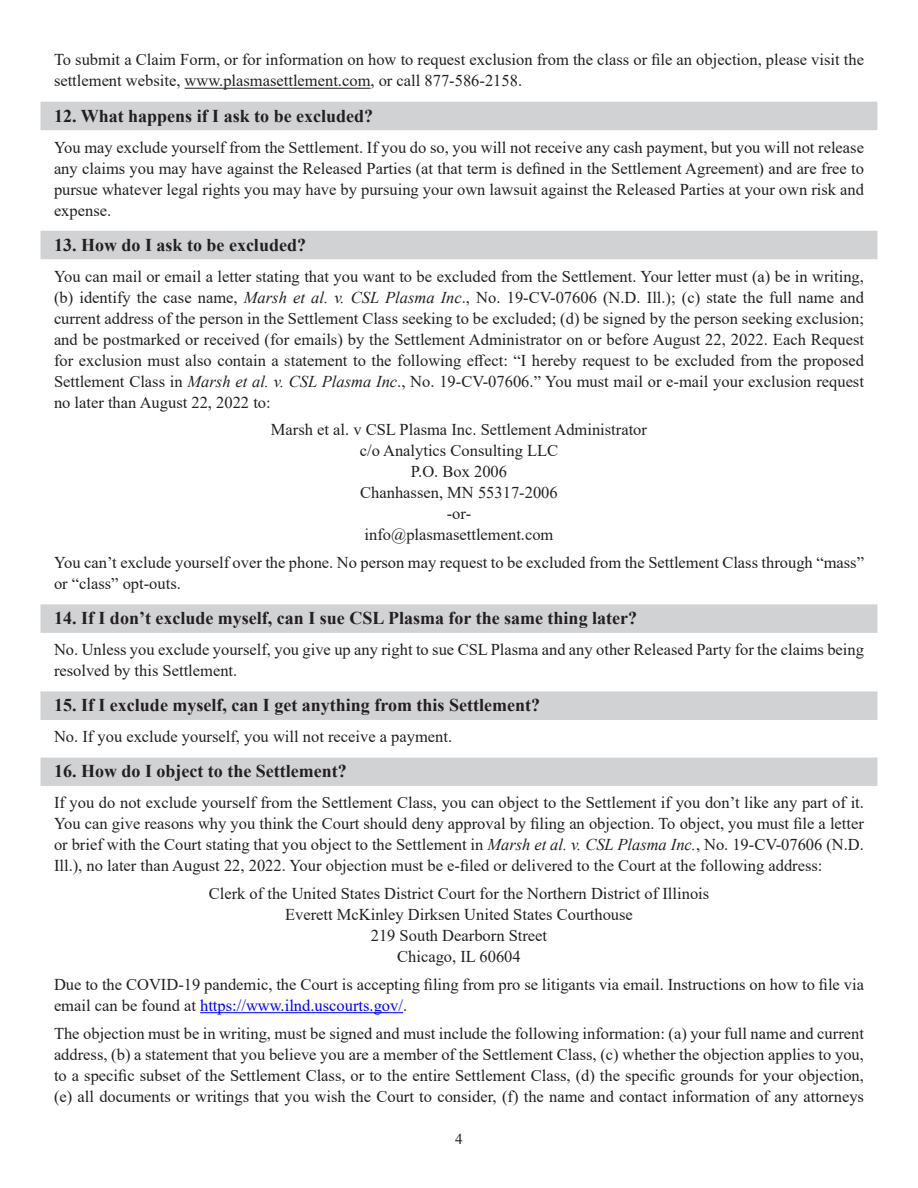
<style>
.page{position:relative;width:918px;height:1188px;background:#fff}
.page>*{position:absolute;margin:0;border:0;box-sizing:border-box;transform-origin:0 0}
.QUESTION{font:700 18px "Times New Roman";color:#231f20}
.BODY{font:16.5px/21px "Times New Roman";color:#231f20}
.t1{font:15px "Times New Roman";color:#231f20}
.s1{font-style:italic}
.s2{color:#00f}
</style>
<div class="page">
<hr style="left:185px;top:88px;width:185px;height:1px;background:#231f20">
<div style="left:40px;top:102px;width:838px;height:28px;background:#d1d2d4"></div>
<div style="left:40px;top:231px;width:838px;height:28px;background:#d1d2d4"></div>
<div style="left:40px;top:604px;width:838px;height:29px;background:#d1d2d4"></div>
<div style="left:40px;top:691px;width:838px;height:29px;background:#d1d2d4"></div>
<div style="left:40px;top:758px;width:838px;height:28px;background:#d1d2d4"></div>
<hr style="left:200px;top:1012px;width:203px;height:1px;background:#00f">
<p class="BODY" style="left:54px;top:49px;width:812px">To submit a Claim Form, or for information on how to request exclusion from the class or file an objection, please visit the settlement website, www.plasmasettlement.com, or call 877-586-2158.</p>
<p class="QUESTION" style="left:54px;top:103px;width:321px">12. What happens if I ask to be excluded?</p>
<p class="BODY" style="left:54px;top:136px;width:812px;text-align:justify">You may exclude yourself from the Settlement. If you do so, you will not receive any cash payment, but you will not release any claims you may have against the Released Parties (at that term is defined in the Settlement Agreement) and are free to pursue whatever legal rights you may have by pursuing your own lawsuit against the Released Parties at your own risk and expense.</p>
<p class="QUESTION" style="left:54px;top:232px;width:254px">13. How do I ask to be excluded?</p>
<p class="BODY" style="left:54px;top:265px;width:812px;text-align:justify">You can mail or email a letter stating that you want to be excluded from the Settlement. Your letter must (a) be in writing, (b) identify the case name, <span class="s1">Marsh et al. v. CSL Plasma Inc</span>., No. 19-CV-07606 (N.D. Ill.); (c) state the full name and current address of the person in the Settlement Class seeking to be excluded; (d) be signed by the person seeking exclusion; and be postmarked or received (for emails) by the Settlement Administrator on or before August 22, 2022. Each Request for exclusion must also contain a statement to the following effect: “I hereby request to be excluded from the proposed Settlement Class in <span class="s1">Marsh et al. v. CSL Plasma Inc</span>., No. 19-CV-07606.” You must mail or e-mail your exclusion request no later than August 22, 2022 to:</p>
<p class="BODY" style="left:271px;top:419px;width:378px;text-align:center">Marsh et al. v CSL Plasma Inc. Settlement Administrator c/o Analytics Consulting LLC<br>P.O. Box 2006<br>Chanhassen, MN 55317-2006<br>-or-<br>info@plasmasettlement.com</p>
<p class="BODY" style="left:54px;top:552px;width:812px">You can’t exclude yourself over the phone. No person may request to be excluded from the Settlement Class through “mass” or “class” opt-outs.</p>
<p class="QUESTION" style="left:54px;top:605px;width:585px">14. If I don’t exclude myself, can I sue CSL Plasma for the same thing later?</p>
<p class="BODY" style="left:54px;top:639px;width:812px">No. Unless you exclude yourself, you give up any right to sue CSL Plasma and any other Released Party for the claims being resolved by this Settlement.</p>
<p class="QUESTION" style="left:54px;top:692px;width:488px">15. If I exclude myself, can I get anything from this Settlement?</p>
<p class="BODY" style="left:54px;top:726px;width:400px">No. If you exclude yourself, you will not receive a payment.</p>
<p class="QUESTION" style="left:54px;top:758px;width:294px">16. How do I object to the Settlement?</p>
<p class="BODY" style="left:54px;top:792px;width:812px;text-align:justify">If you do not exclude yourself from the Settlement Class, you can object to the Settlement if you don’t like any part of it.<br>You can give reasons why you think the Court should deny approval by filing an objection. To object, you must file a letter or brief with the Court stating that you object to the Settlement in <span class="s1">Marsh et al. v. CSL Plasma Inc.</span>, No. 19-CV-07606 (N.D.<br>Ill.), no later than August 22, 2022. Your objection must be e-filed or delivered to the Court at the following address:</p>
<p class="BODY" style="left:209px;top:883px;width:502px;text-align:center">Clerk of the United States District Court for the Northern District of Illinois Everett McKinley Dirksen United States Courthouse<br>219 South Dearborn Street<br>Chicago, IL 60604</p>
<p class="BODY" style="left:54px;top:973px;width:812px">Due to the COVID-19 pandemic, the Court is accepting filing from pro se litigants via email. Instructions on how to file via email can be found at <span class="s2">https://www.ilnd.uscourts.gov/</span>.</p>
<p class="BODY" style="left:54px;top:1022px;width:812px;text-align:justify">The objection must be in writing, must be signed and must include the following information: (a) your full name and current address, (b) a statement that you believe you are a member of the Settlement Class, (c) whether the objection applies to you, to a specific subset of the Settlement Class, or to the entire Settlement Class, (d) the specific grounds for your objection, (e) all documents or writings that you wish the Court to consider, (f) the name and contact information of any attorneys</p>
<p class="t1" style="left:455px;top:1129px;width:9px">4</p>
</div>
